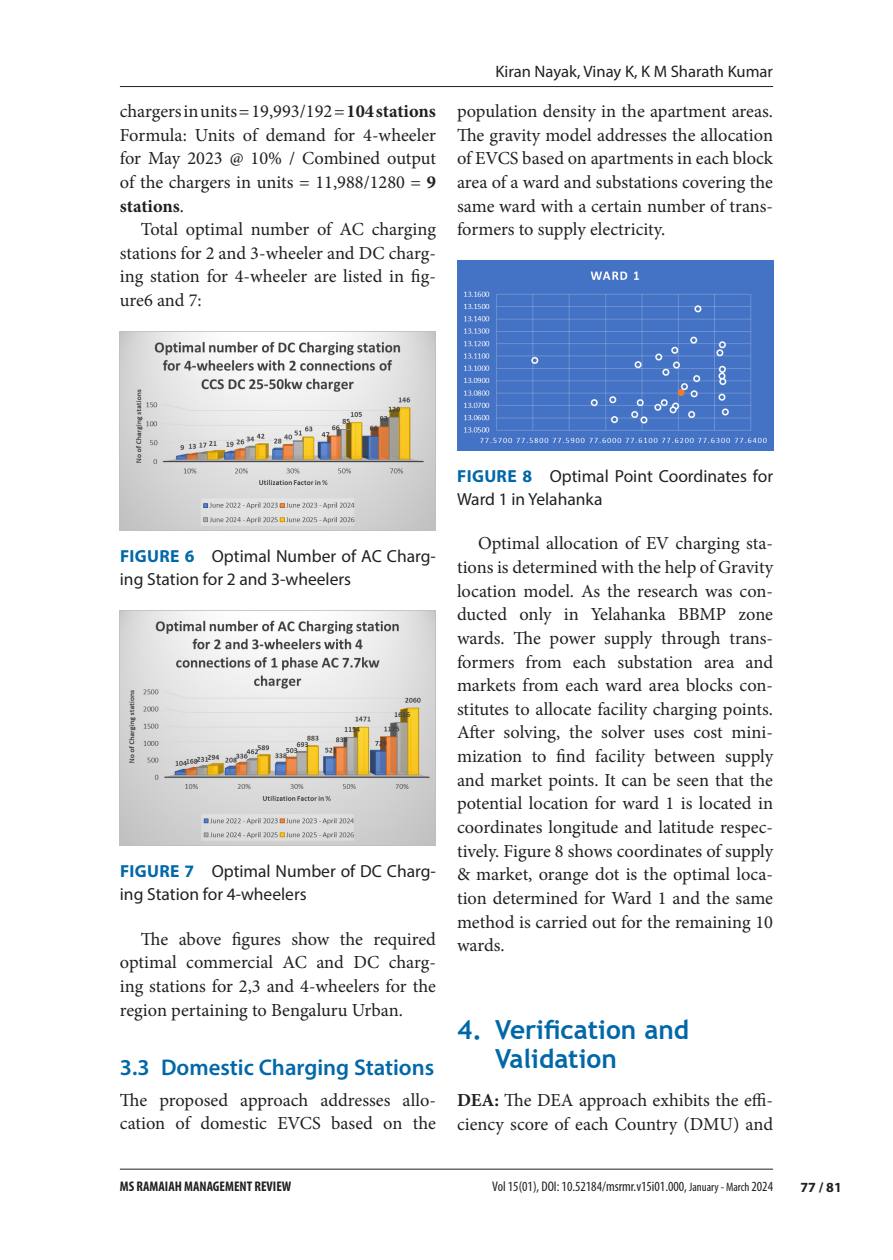
<style>
.page{position:relative;width:893px;height:1260px;background:#fff}
.page>*{position:absolute;margin:0;border:0;box-sizing:border-box;transform-origin:0 0}
.sectiona{font:700 26.25px/29.8px "Trebuchet MS";color:#0068a9}
.sectionb{font:600 22.75px "Myriad Pro";color:#0068a9}
.para_text{font:18.38px/23.6px "Minion Pro";letter-spacing:-.005em;color:#231f20;text-align:justify}
.para_text_flush{font:18.38px/23.6px "Minion Pro";color:#231f20}
.figure_caption{font:17.5px/22.8px "Myriad Pro";color:#231f20}
.t1{font:16.62px "Myriad Pro";color:#231f20}
.t2{font:condensed 14px "Myriad Pro";color:#231f20}
.t3{font:700 condensed 14px "Myriad Pro";color:#231f20}
.t4{font:700 14px "Myriad Pro";color:#231f20}
.s1{font-weight:700}
.s2{font-weight:700;color:#0068a9}
.s3{font-size:12.25px}
</style>
<div class="page">
<hr style="left:120px;top:86px;width:653px;height:1px;background:#231f20">
<hr style="left:120px;top:1168px;width:653px;height:1px;background:#231f20">
<img style="left:120px;top:331px;width:316px;height:199px">
<img style="left:120px;top:610px;width:316px;height:235px">
<img style="left:457px;top:260px;width:316px;height:190px">
<p class="para_text" style="left:120px;top:99px;width:318px">chargers in units = 19,993/192 = <span class="s1">104 stations </span>Formula: Units of demand for 4-wheeler for May 2023 @ 10% / Combined output of the chargers in units = 11,988/1280 = <span class="s1">9 stations</span>.</p>
<p class="para_text" style="left:120px;top:218px;width:318px;text-indent:21px">Total optimal number of AC charging stations for 2 and 3-wheeler and DC charg&shy;ing station for 4-wheeler are listed in fig&shy;ure6 and 7:</p>
<p class="t1" style="left:495px;top:62px;width:279px">Kiran Nayak, Vinay K, K M Sharath Kumar</p>
<p class="para_text_flush" style="left:457px;top:99px;width:318px;text-align:justify">population density in the apartment areas.<br>The gravity model addresses the allocation of EVCS based on apartments in each block area of a ward and substations covering the same ward with a certain number of trans&shy;formers to supply electricity.</p>
<p class="figure_caption" style="left:120px;top:544px;width:318px"><span class="s2">FIGURE 6</span> Optimal Number of AC Charg&shy;ing Station for 2 and 3-wheelers</p>
<p class="figure_caption" style="left:120px;top:859px;width:318px"><span class="s2">FIGURE 7</span> Optimal Number of DC Charg&shy;ing Station for 4-wheelers</p>
<p class="para_text" style="left:120px;top:927px;width:318px;text-indent:21px">The above figures show the required optimal commercial AC and DC charg&shy;ing stations for 2,3 and 4-wheelers for the region pertaining to Bengaluru Urban.</p>
<p class="sectionb" style="left:120px;top:1053px;width:316px">3.3 Domestic Charging Stations</p>
<p class="para_text_flush" style="left:120px;top:1088px;width:318px">The proposed approach addresses allo&shy;cation of domestic EVCS based on the</p>
<p class="figure_caption" style="left:457px;top:464px;width:318px"><span class="s2">FIGURE 8</span> Optimal Point Coordinates for<br>Ward 1 in Yelahanka</p>
<p class="para_text" style="left:457px;top:532px;width:318px;text-indent:21px">Optimal allocation of EV charging sta&shy;tions is determined with the help of Gravity location model. As the research was con&shy;ducted only in Yelahanka BBMP zone wards. The power supply through trans&shy;formers from each substation area and markets from each ward area blocks con&shy;stitutes to allocate facility charging points.<br>After solving, the solver uses cost mini&shy;mization to find facility between supply and market points. It can be seen that the potential location for ward 1 is located in coordinates longitude and latitude respec&shy;tively. Figure 8 shows coordinates of supply &amp; market, orange dot is the optimal loca&shy;tion determined for Ward 1 and the same method is carried out for the remaining 10 wards.</p>
<p class="sectiona" style="left:495px;top:1014px;width:195px;text-indent:-38px">4. Verification and<br>Validation</p>
<p class="para_text_flush" style="left:457px;top:1088px;width:318px"><span class="s1">DEA:</span> The DEA approach exhibits the effi&shy;ciency score of each Country (DMU) and</p>
<p class="t3" style="left:120px;top:1177px;width:173px">MS RAMAIAH MANAGEMENT REVIEW</p>
<p class="t2" style="left:492px;top:1177px;width:282px">Vol 15(01), DOI: 10.52184/msrmr.v15i01.000, <span class="s3">January - March</span> 2024</p>
<p class="t4" style="left:800px;top:1178px;width:43px">77 / 81</p>
</div>
